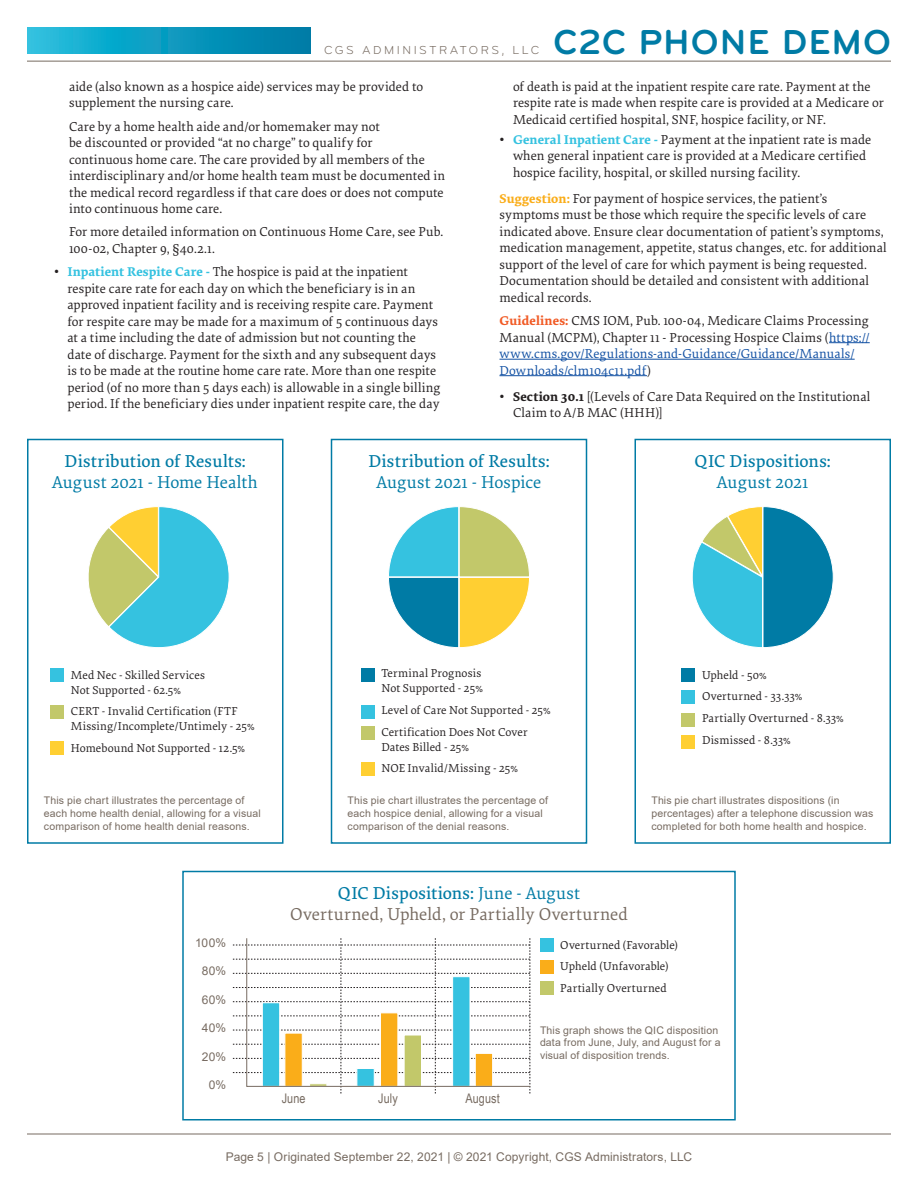
<style>
.page{position:relative;width:918px;height:1188px;background:#fff}
.page>*{position:absolute;margin:0;border:0;box-sizing:border-box;transform-origin:0 0}
.t1{font:700 36px "Bryant Pro";letter-spacing:.04em;color:#007ba5}
.t2{font:18px/21px "Elena";letter-spacing:.01em;color:#776b61;text-align:center}
.t3{font:500 18px "Elena";letter-spacing:.005em;color:#007ba5}
.t4{font:18px "Elena";letter-spacing:.01em;color:#007ba5}
.t5{font:13.5px/16.5px "Elena";letter-spacing:.005em;color:#231f20}
.t6{font:13.2px "Arial Narrow";letter-spacing:.005em;color:#776b61}
.t7{font:12px/21.8px "Elena";letter-spacing:.01em;color:#231f20}
.t8{font:12px "Arial";letter-spacing:.01em;color:#776b61}
.t9{font:12px "Bryant Pro";letter-spacing:.205em;color:#776b61}
.t10{font:10.5px/12.8px "Arial";letter-spacing:.015em;color:#776b61}
.s1{font-weight:700;font-size:13.2px;color:#35c2e0}
.s2{font-weight:700;font-size:13.2px;color:#faad19}
.s3{font-weight:700;font-size:13.2px;color:#f15b26}
.s4{color:#1150a3}
.s5{font-weight:700;font-size:13.2px}
.s6{font-weight:500;color:#007ba5}
.s7{color:#007ba5}
</style>
<div class="page">
<hr style="left:27px;top:61px;width:864px;height:1px;background:#776b61">
<svg style="left:27px;top:27px;width:283px;height:27px;background:#0c9cc1"></svg>
<hr style="left:27px;top:1134px;width:864px;height:1px;background:#776b61">
<div style="left:634px;top:439px;width:257px;height:405px;border:2px solid #007ba5"></div>
<svg style="left:692px;top:506px;width:142px;height:142px"></svg>
<div style="left:27px;top:439px;width:257px;height:405px;border:2px solid #007ba5"></div>
<svg style="left:88px;top:506px;width:141px;height:142px"></svg>
<div style="left:331px;top:439px;width:256px;height:405px;border:2px solid #007ba5"></div>
<svg style="left:388px;top:506px;width:142px;height:142px"></svg>
<hr style="left:829px;top:342px;width:41px;height:1px;background:#1150a3">
<hr style="left:500px;top:359px;width:355px;height:1px;background:#1150a3">
<hr style="left:500px;top:375px;width:147px;height:1px;background:#1150a3">
<div style="left:51px;top:668px;width:13px;height:14px;background:#35c2e0"></div>
<div style="left:51px;top:705px;width:13px;height:13px;background:#c2c86a"></div>
<div style="left:51px;top:742px;width:13px;height:13px;background:#ffcf32"></div>
<div style="left:361px;top:668px;width:14px;height:14px;background:#007ba5"></div>
<div style="left:361px;top:705px;width:14px;height:13px;background:#35c2e0"></div>
<div style="left:361px;top:727px;width:14px;height:13px;background:#c2c86a"></div>
<div style="left:361px;top:763px;width:14px;height:13px;background:#ffcf32"></div>
<div style="left:682px;top:668px;width:13px;height:14px;background:#007ba5"></div>
<div style="left:682px;top:690px;width:13px;height:14px;background:#35c2e0"></div>
<div style="left:682px;top:713px;width:13px;height:13px;background:#c2c86a"></div>
<div style="left:682px;top:735px;width:13px;height:13px;background:#ffcf32"></div>
<div style="left:182px;top:871px;width:554px;height:249px;border:2px solid #007ba5"></div>
<div style="left:540px;top:938px;width:14px;height:14px;background:#35c2e0"></div>
<div style="left:540px;top:960px;width:14px;height:14px;background:#faad19"></div>
<div style="left:540px;top:982px;width:14px;height:13px;background:#c2c86a"></div>
<svg style="left:233px;top:938px;width:298px;height:156px"></svg>
<p class="t9" style="left:324px;top:43px;width:217px">CGS ADMINISTRATORS, LLC</p>
<h1 class="t1" style="left:554px;top:20px;width:339px">C2C PHONE DEMO</h1>
<p class="t5" style="left:69px;top:78px;width:356px">aide (also known as a hospice aide) services may be provided to supplement the nursing care.</p>
<p class="t5" style="left:69px;top:118px;width:378px">Care by a home health aide and/or homemaker may not<br>be discounted or provided “at no charge” to qualify for<br>continuous home care. The care provided by all members of the interdisciplinary and/or home health team must be documented in the medical record regardless if that care does or does not compute into continuous home care.</p>
<p class="t5" style="left:69px;top:223px;width:376px">For more detailed information on Continuous Home Care, see Pub.<br>100-02, Chapter 9, §40.2.1.</p>
<p class="t5" style="left:68px;top:263px;width:375px;text-indent:-14px">• <span class="s1">Inpatient Respite Care -</span> The hospice is paid at the inpatient respite care rate for each day on which the beneficiary is in an approved inpatient facility and is receiving respite care. Payment for respite care may be made for a maximum of 5 continuous days at a time including the date of admission but not counting the date of discharge. Payment for the sixth and any subsequent days is to be made at the routine home care rate. More than one respite period (of no more than 5 days each) is allowable in a single billing period. If the beneficiary dies under inpatient respite care, the day</p>
<p class="t5" style="left:513px;top:78px;width:372px">of death is paid at the inpatient respite care rate. Payment at the respite rate is made when respite care is provided at a Medicare or<br>Medicaid certified hospital, SNF, hospice facility, or NF.</p>
<p class="t5" style="left:513px;top:131px;width:360px;text-indent:-14px">• <span class="s1">General Inpatient Care -</span> Payment at the inpatient rate is made when general inpatient care is provided at a Medicare certified hospice facility, hospital, or skilled nursing facility.</p>
<p class="t5" style="left:500px;top:190px;width:389px"><span class="s2">Suggestion:</span> For payment of hospice services, the patient’s symptoms must be those which require the specific levels of care indicated above. Ensure clear documentation of patient’s symptoms, medication management, appetite, status changes, etc. for additional support of the level of care for which payment is being requested.<br>Documentation should be detailed and consistent with additional medical records.</p>
<p class="t5" style="left:500px;top:312px;width:372px"><span class="s3">Guidelines:</span> CMS IOM, Pub. 100-04, Medicare Claims Processing Manual (MCPM), Chapter 11 - Processing Hospice Claims (<span class="s4">https:// www.cms.gov/Regulations-and-Guidance/Guidance/Manuals/ Downloads/clm104c11.pdf</span>)</p>
<p class="t5" style="left:513px;top:387px;width:359px;text-indent:-14px">• <span class="s5">Section 30.1</span> [(Levels of Care Data Required on the Institutional<br>Claim to A/B MAC (HHH)]</p>
<h2 class="t3" style="left:65px;top:449px;width:183px">Distribution of Results:</h2>
<h2 class="t4" style="left:53px;top:470px;width:207px">August 2021 - Home Health</h2>
<h2 class="t3" style="left:368px;top:449px;width:183px">Distribution of Results:</h2>
<h2 class="t4" style="left:377px;top:470px;width:166px">August 2021 - Hospice</h2>
<h2 class="t3" style="left:695px;top:449px;width:138px">QIC Dispositions:</h2>
<h2 class="t4" style="left:717px;top:470px;width:92px">August 2021</h2>
<p class="t7" style="left:71px;top:667px;width:136px;line-height:15px">Med Nec - Skilled Services<br>Not Supported - 62.5%</p>
<p class="t7" style="left:71px;top:703px;width:185px;line-height:15px">CERT - Invalid Certification (FTF<br>Missing/Incomplete/Untimely - 25%</p>
<p class="t7" style="left:71px;top:737px;width:176px">Homebound Not Supported - 12.5%</p>
<p class="t10" style="left:44px;top:794px;width:218px">This pie chart illustrates the percentage of each home health denial, allowing for a visual comparison of home health denial reasons.</p>
<p class="t8" style="left:195px;top:935px;width:32px">100%</p>
<p class="t8" style="left:202px;top:963px;width:26px">80%</p>
<p class="t8" style="left:202px;top:992px;width:26px">60%</p>
<p class="t8" style="left:202px;top:1020px;width:26px">40%</p>
<p class="t8" style="left:202px;top:1049px;width:26px">20%</p>
<p class="t8" style="left:209px;top:1077px;width:19px">0%</p>
<p class="t7" style="left:381px;top:665px;width:103px;line-height:15px">Terminal Prognosis<br>Not Supported - 25%</p>
<p class="t7" style="left:381px;top:699px;width:171px">Level of Care Not Supported - 25%<br>Certification Does Not Cover</p>
<p class="t7" style="left:381px;top:735px;width:138px">Dates Billed - 25%<br>NOE Invalid/Missing - 25%</p>
<p class="t7" style="left:702px;top:663px;width:143px">Upheld - 50%<br>Overturned - 33.33%<br>Partially Overturned - 8.33%<br>Dismissed - 8.33%</p>
<p class="t10" style="left:348px;top:794px;width:202px">This pie chart illustrates the percentage of each hospice denial, allowing for a visual comparison of the denial reasons.</p>
<p class="t10" style="left:651px;top:794px;width:224px">This pie chart illustrates dispositions (in percentages) after a telephone discussion was completed for both home health and hospice.</p>
<h2 class="t2" style="left:290px;top:882px;width:339px"><span class="s6">QIC Dispositions:</span> <span class="s7">June - August<br></span>Overturned, Upheld, or Partially Overturned</h2>
<p class="t7" style="left:560px;top:933px;width:119px">Overturned (Favorable)<br>Upheld (Unfavorable)<br>Partially Overturned</p>
<p class="t6" style="left:282px;top:1089px;width:25px">June</p>
<p class="t6" style="left:378px;top:1089px;width:21px">July</p>
<p class="t6" style="left:466px;top:1089px;width:36px">August</p>
<p class="t10" style="left:540px;top:1024px;width:182px">This graph shows the QIC disposition data from June, July, and August for a visual of disposition trends.</p>
<p class="t8" style="left:226px;top:1149px;width:468px">Page 5 | Originated September 22, 2021 | © 2021 Copyright, CGS Administrators, LLC</p>
</div>
